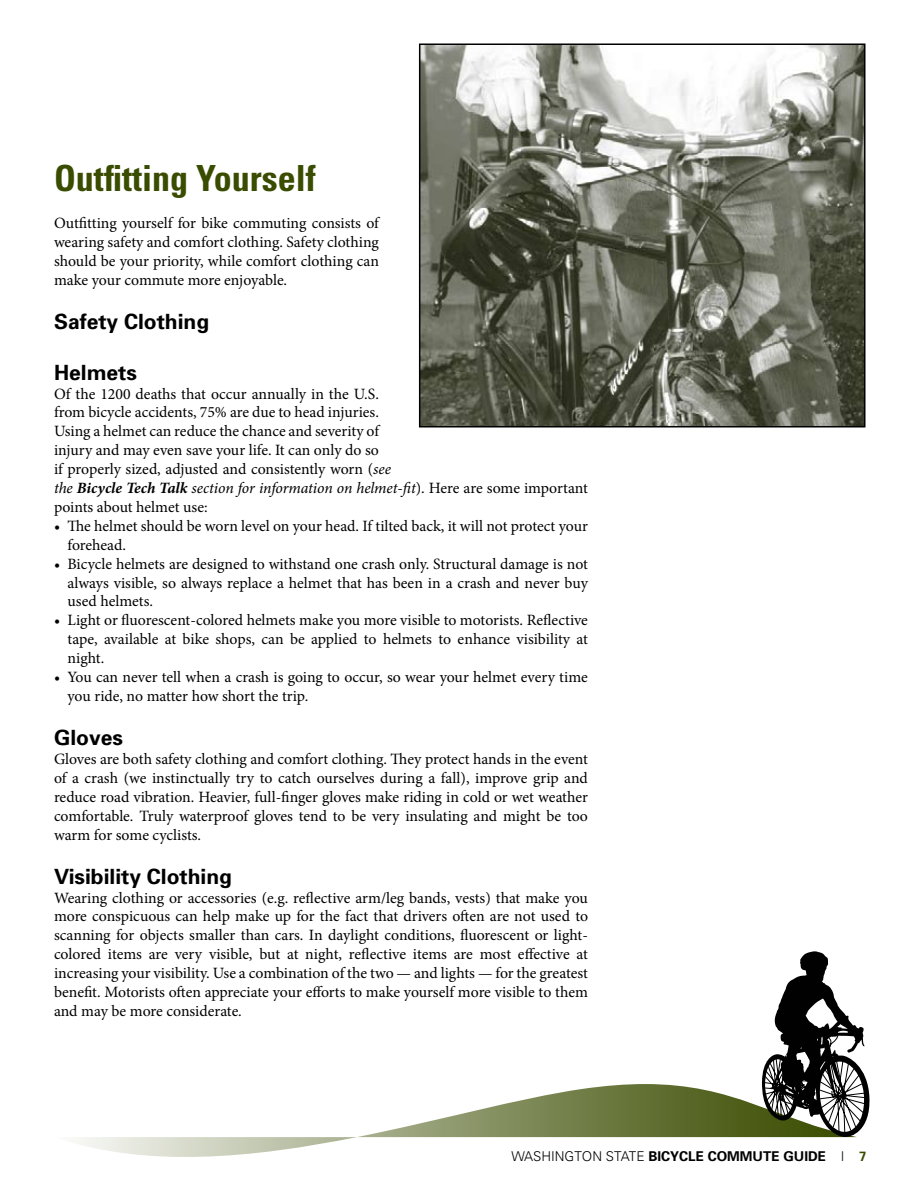
<style>
.page{position:relative;width:918px;height:1188px;background:#fff}
.page>*{position:absolute;margin:0;border:0;box-sizing:border-box;transform-origin:0 0}
.t1{font:700 condensed 36px "Univers";color:#3a4c00}
.t2{font:700 21px "Univers";color:#000}
.t3{font:15.75px/18.9px "Minion Pro";letter-spacing:-.005em;color:#000;text-align:justify}
.t4{font:700 13.5px "Univers";color:#000}
.s1{font-style:italic}
.s2{font-weight:700;font-style:italic}
.s3{font-weight:300}
.s4{color:#3a4c00}
</style>
<div class="page">
<svg style="left:77px;top:1084px;width:780px;height:73px"></svg>
<svg style="left:762px;top:951px;width:107px;height:186px"></svg>
<img style="left:422px;top:47px;width:441px;height:377px">
<div style="left:419px;top:44px;width:447px;height:383px;border:2px solid #000"></div>
<h1 class="t1" style="left:54px;top:156px;width:263px">Outfitting Yourself</h1>
<p class="t3" style="left:54px;top:214px;width:327px">Outfitting yourself for bike commuting consists of wearing safety and comfort clothing. Safety clothing should be your priority, while comfort clothing can make your commute more enjoyable.</p>
<h2 class="t2" style="left:54px;top:308px;width:157px">Safety Clothing</h2>
<h2 class="t2" style="left:54px;top:359px;width:84px">Helmets</h2>
<p class="t3" style="left:54px;top:384px;width:535px;text-align:left">Of the 1200 deaths that occur annually in the U.S.<br>from bicycle accidents, 75% are due to head injuries.<br>Using a helmet can reduce the chance and severity of<br>injury and may even save your life. It can only do so<br>if properly sized, adjusted and consistently worn (<span class="s1">see<br>the</span> <span class="s2">Bicycle Tech Talk</span> <span class="s1">section for information on helmet-fit</span>). Here are some important points about helmet use:</p>
<p class="t3" style="left:67px;top:516px;width:522px;text-indent:-13px">• The helmet should be worn level on your head. If tilted back, it will not protect your forehead.</p>
<p class="t3" style="left:67px;top:554px;width:522px;text-indent:-13px">• Bicycle helmets are designed to withstand one crash only. Structural damage is not always visible, so always replace a helmet that has been in a crash and never buy used helmets.</p>
<p class="t3" style="left:67px;top:611px;width:522px;text-indent:-13px">• Light or fluorescent-colored helmets make you more visible to motorists. Reflective tape, available at bike shops, can be applied to helmets to enhance visibility at night.</p>
<p class="t3" style="left:67px;top:668px;width:522px;text-indent:-13px">• You can never tell when a crash is going to occur, so wear your helmet every time you ride, no matter how short the trip.</p>
<h2 class="t2" style="left:54px;top:724px;width:70px">Gloves</h2>
<p class="t3" style="left:54px;top:750px;width:536px">Gloves are both safety clothing and comfort clothing. They protect hands in the event of a crash (we instinctually try to catch ourselves during a fall), improve grip and reduce road vibration. Heavier, full-finger gloves make riding in cold or wet weather comfortable. Truly waterproof gloves tend to be very insulating and might be too warm for some cyclists.</p>
<h2 class="t2" style="left:54px;top:863px;width:180px">Visibility Clothing</h2>
<p class="t3" style="left:54px;top:888px;width:536px">Wearing clothing or accessories (e.g. reflective arm/leg bands, vests) that make you more conspicuous can help make up for the fact that drivers often are not used to scanning for objects smaller than cars. In daylight conditions, fluorescent or light&shy;colored items are very visible, but at night, reflective items are most effective at increasing your visibility. Use a combination of the two — and lights — for the greatest benefit. Motorists often appreciate your efforts to make yourself more visible to them and may be more considerate.</p>
<p class="t4" style="left:511px;top:1147px;width:357px"><span class="s3">WASHINGTON STATE</span> BICYCLE COMMUTE GUIDE <span class="s3">|</span> <span class="s4">7</span></p>
</div>
